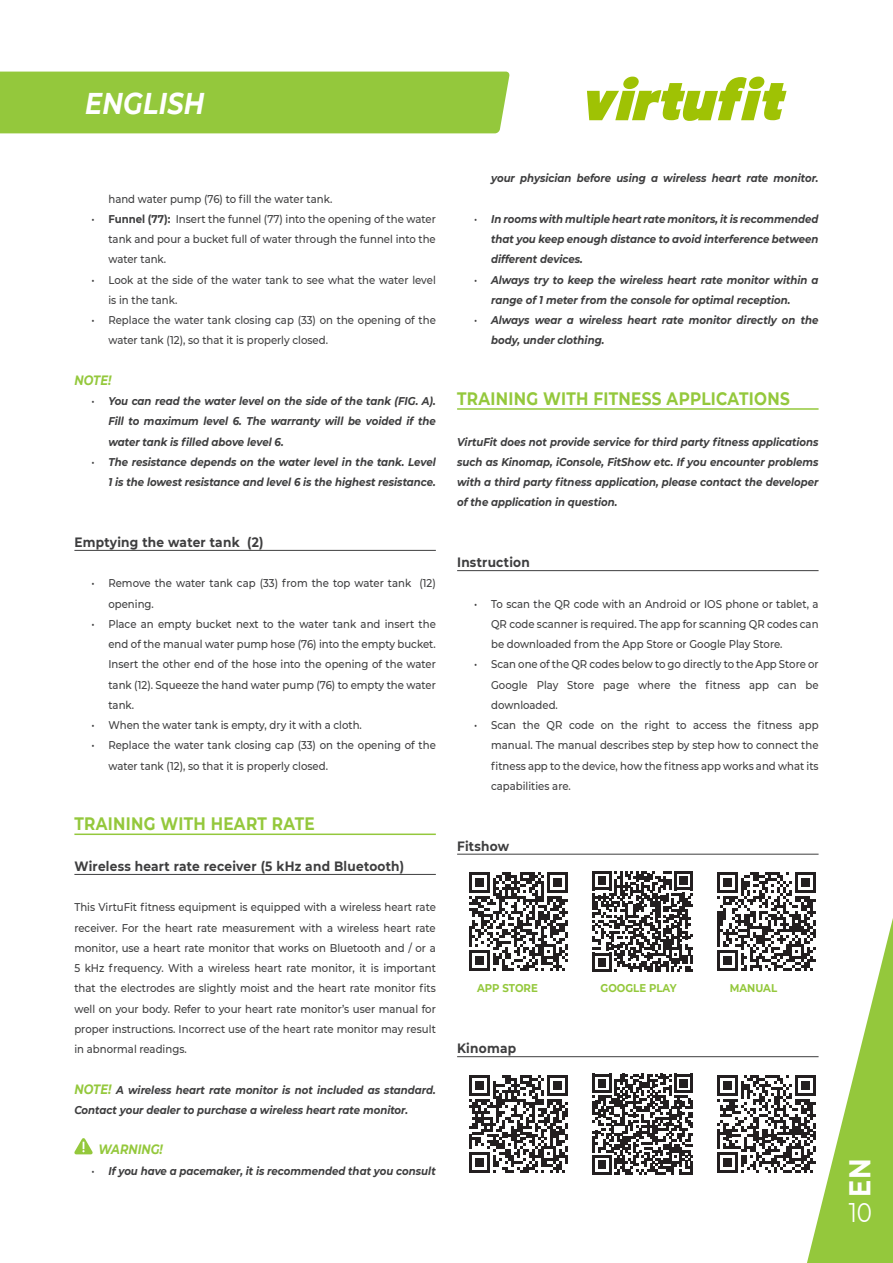
<style>
.page{position:relative;width:893px;height:1263px;background:#fff}
.page>*{position:absolute;margin:0;border:0;box-sizing:border-box;transform-origin:0 0}
.t1{font:italic 700 30px "Montserrat";letter-spacing:.01em;color:#fff;scale:.85 1}
.t2{font:700 30px "Montserrat";color:#fff;scale:.85 1}
.t3{font:27px "Montserrat";color:#fff;scale:.85 1}
.VF__Opsomming_platte_tekst{font:700 18px "Montserrat";letter-spacing:.02em;color:#94c83c;scale:.85 1}
.VF__Opsomming_platte_tekst-2{font:700 13.5px "Montserrat";letter-spacing:.02em;color:#3e3e3f;scale:.9 1}
.t4{font:italic 700 13.5px "Montserrat";color:#94c83c;scale:.85 1}
.t5{font:500 11.25px/20.2px "Montserrat";color:#3e3e3f;text-align:justify;scale:.9 1}
.t6{font:italic 700 11.25px/20.2px "Montserrat";color:#3e3e3f;text-align:justify;scale:.9 1}
.VF__Opsomming_platte_tekst-3{font:700 11.25px "Montserrat";color:#94c83c;scale:.9 1}
.s1{font-weight:700}
.s2{font-weight:500;font-style:normal}
.s3{font-size:13.5px;color:#94c83c}
</style>
<div class="page">
<div style="left:0;top:72px;width:510px;height:61px;background:#94c83c"></div>
<svg style="left:587px;top:77px;width:199px;height:44px"></svg>
<svg style="left:798px;top:853px;width:95px;height:410px"></svg>
<hr style="left:74px;top:550px;width:362px;height:1px;background:#3e3e3f">
<hr style="left:74px;top:833px;width:362px;height:2px;background:#94c83c">
<hr style="left:74px;top:874px;width:362px;height:1px;background:#3e3e3f">
<svg style="left:74px;top:1138px;width:19px;height:16px"></svg>
<hr style="left:457px;top:408px;width:362px;height:2px;background:#94c83c">
<hr style="left:457px;top:570px;width:362px;height:1px;background:#3e3e3f">
<hr style="left:457px;top:854px;width:362px;height:1px;background:#3e3e3f">
<hr style="left:457px;top:1056px;width:362px;height:1px;background:#3e3e3f">
<svg style="left:469px;top:872px;width:99px;height:99px"></svg>
<svg style="left:592px;top:871px;width:101px;height:101px"></svg>
<svg style="left:717px;top:872px;width:99px;height:99px"></svg>
<svg style="left:469px;top:1075px;width:99px;height:98px"></svg>
<svg style="left:592px;top:1074px;width:101px;height:100px"></svg>
<svg style="left:717px;top:1075px;width:99px;height:98px"></svg>
<h1 class="t1" style="left:85px;top:82px;width:142px">ENGLISH</h1>
<p class="t5" style="left:108px;top:188px;width:250px">hand water pump (76) to fill the water tank.</p>
<p class="t5" style="left:108px;top:208px;width:365px;text-indent:-17px">• <span class="s1">Funnel (77):</span> Insert the funnel (77) into the opening of the water tank and pour a bucket full of water through the funnel into the water tank.</p>
<p class="t5" style="left:108px;top:269px;width:365px;text-indent:-17px">• Look at the side of the water tank to see what the water level is in the tank.</p>
<p class="t5" style="left:108px;top:309px;width:365px;text-indent:-17px">• Replace the water tank closing cap (33) on the opening of the water tank (12), so that it is properly closed.</p>
<p class="t4" style="left:74px;top:370px;width:45px">NOTE!</p>
<p class="t6" style="left:108px;top:390px;width:365px;text-indent:-17px"><span class="s2">•</span> You can read the water level on the side of the tank (FIG. A).<br>Fill to maximum level 6. The warranty will be voided if the water tank is filled above level 6.</p>
<p class="t6" style="left:91px;top:451px;width:384px;text-align:right"><span class="s2">•</span> The resistance depends on the water level in the tank. Level<br>1 is the lowest resistance and level 6 is the highest resistance.</p>
<p class="VF__Opsomming_platte_tekst-2" style="left:74px;top:532px;width:212px">Emptying the water tank (2)</p>
<p class="t5" style="left:108px;top:573px;width:365px;text-indent:-17px">• Remove the water tank cap (33) from the top water tank (12) opening.</p>
<p class="t5" style="left:108px;top:613px;width:365px;text-indent:-17px">• Place an empty bucket next to the water tank and insert the end of the manual water pump hose (76) into the empty bucket.<br>Insert the other end of the hose into the opening of the water tank (12). Squeeze the hand water pump (76) to empty the water tank.</p>
<p class="t5" style="left:91px;top:714px;width:302px">• When the water tank is empty, dry it with a cloth.</p>
<p class="t5" style="left:108px;top:735px;width:365px;text-indent:-17px">• Replace the water tank closing cap (33) on the opening of the water tank (12), so that it is properly closed.</p>
<p class="VF__Opsomming_platte_tekst" style="left:74px;top:811px;width:284px">TRAINING WITH HEART RATE</p>
<p class="VF__Opsomming_platte_tekst-2" style="left:74px;top:856px;width:368px">Wireless heart rate receiver (5 kHz and Bluetooth)</p>
<p class="t5" style="left:74px;top:897px;width:403px">This VirtuFit fitness equipment is equipped with a wireless heart rate receiver. For the heart rate measurement with a wireless heart rate monitor, use a heart rate monitor that works on Bluetooth and / or a 5 kHz frequency. With a wireless heart rate monitor, it is important that the electrodes are slightly moist and the heart rate monitor fits well on your body. Refer to your heart rate monitor’s user manual for proper instructions. Incorrect use of the heart rate monitor may result in abnormal readings.</p>
<p class="t6" style="left:74px;top:1079px;width:403px"><span class="s3">NOTE!</span> A wireless heart rate monitor is not included as standard.<br>Contact your dealer to purchase a wireless heart rate monitor.</p>
<p class="t4" style="left:98px;top:1140px;width:78px">WARNING!</p>
<p class="t6" style="left:91px;top:1160px;width:384px"><span class="s2">•</span> If you have a pacemaker, it is recommended that you consult</p>
<p class="t6" style="left:491px;top:168px;width:365px">your physician before using a wireless heart rate monitor.</p>
<p class="t6" style="left:491px;top:208px;width:365px;text-indent:-17px"><span class="s2">•</span> In rooms with multiple heart rate monitors, it is recommended that you keep enough distance to avoid interference between different devices.</p>
<p class="t6" style="left:491px;top:269px;width:365px;text-indent:-17px"><span class="s2">•</span> Always try to keep the wireless heart rate monitor within a range of 1 meter from the console for optimal reception.</p>
<p class="t6" style="left:491px;top:309px;width:365px;text-indent:-17px"><span class="s2">•</span> Always wear a wireless heart rate monitor directly on the body, under clothing.</p>
<p class="VF__Opsomming_platte_tekst" style="left:457px;top:386px;width:393px">TRAINING WITH FITNESS APPLICATIONS</p>
<p class="t6" style="left:457px;top:431px;width:403px">VirtuFit does not provide service for third party fitness applications such as Kinomap, iConsole, FitShow etc. If you encounter problems with a third party fitness application, please contact the developer of the application in question.</p>
<p class="VF__Opsomming_platte_tekst-2" style="left:457px;top:552px;width:82px">Instruction</p>
<p class="t5" style="left:491px;top:593px;width:365px;text-indent:-17px">• To scan the QR code with an Android or IOS phone or tablet, a QR code scanner is required. The app for scanning QR codes can be downloaded from the App Store or Google Play Store.</p>
<p class="t5" style="left:491px;top:654px;width:365px;text-indent:-17px">• Scan one of the QR codes below to go directly to the App Store or Google Play Store page where the fitness app can be downloaded.</p>
<p class="t5" style="left:491px;top:714px;width:365px;text-indent:-17px">• Scan the QR code on the right to access the fitness app manual. The manual describes step by step how to connect the fitness app to the device, how the fitness app works and what its capabilities are.</p>
<p class="VF__Opsomming_platte_tekst-2" style="left:457px;top:836px;width:59px">Fitshow</p>
<p class="VF__Opsomming_platte_tekst-3" style="left:477px;top:980px;width:69px">APP STORE</p>
<p class="VF__Opsomming_platte_tekst-3" style="left:600px;top:980px;width:86px">GOOGLE PLAY</p>
<p class="VF__Opsomming_platte_tekst-3" style="left:730px;top:980px;width:54px">MANUAL</p>
<p class="VF__Opsomming_platte_tekst-2" style="left:457px;top:1038px;width:67px">Kinomap</p>
<h1 class="t2" style="left:838px;top:1197px;width:47px;rotate:-90deg">EN</h1>
<h2 class="t3" style="left:849px;top:1194px;width:29px">10</h2>
</div>
